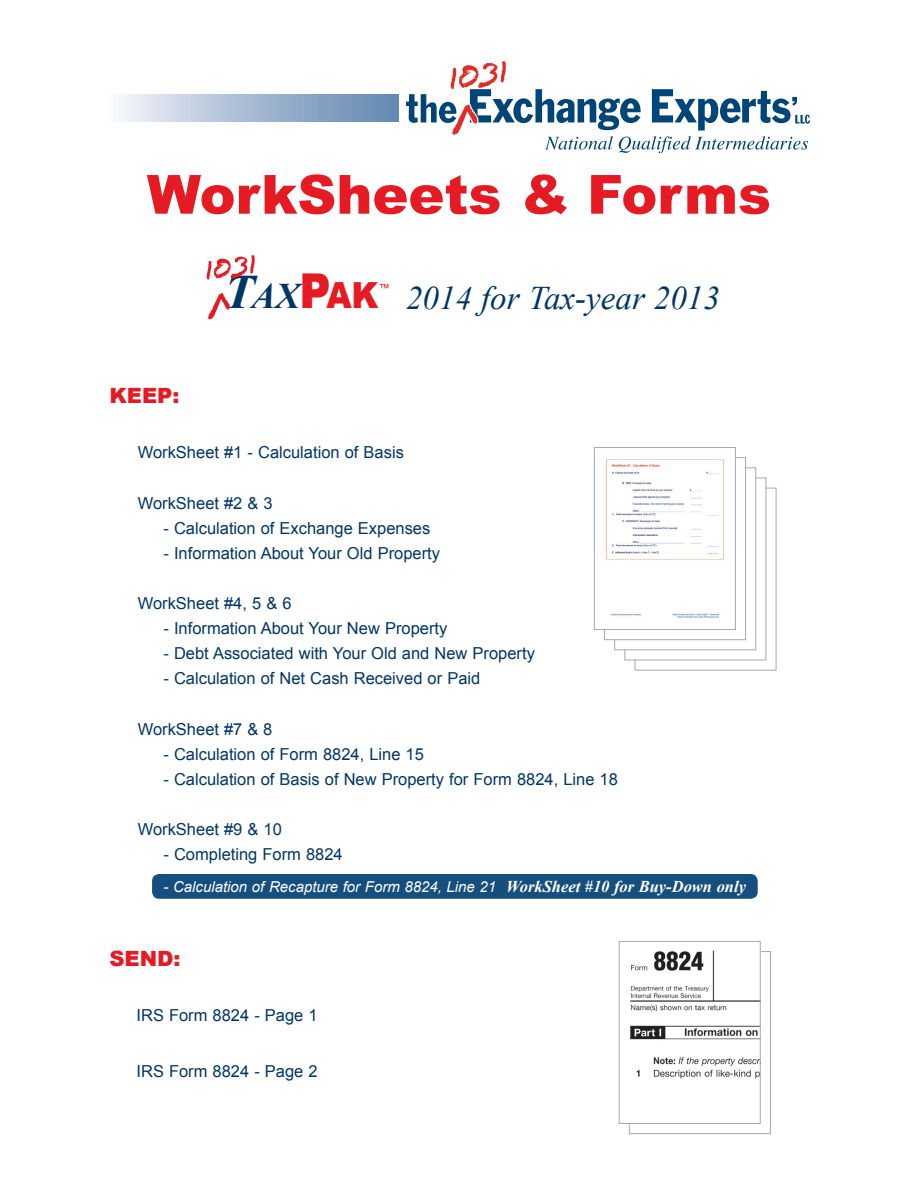
<style>
.page{position:relative;width:918px;height:1188px;background:#fff}
.page>*{position:absolute;margin:0;border:0;box-sizing:border-box;transform-origin:0 0}
.t1{font:900 54px "Arial";color:#e51a23}
.t2{font:italic 700 36px "Times New Roman";color:#003667}
.t3{font:italic 33px "Times New Roman";color:#003667}
.t4{font:900 21px "Arial";color:#e51a23}
.t5{font:16.5px "Arial";color:#003667}
.t6{font:italic 15px "Arial";color:#fff}
.t7{font:italic 11.25px "Arial";color:#e51a23}
.s1{font-size:48px}
.s2{font-family:"Arial";font-weight:900;font-style:normal;font-size:48px;color:#e51a23}
.s3{font-family:"Arial";font-weight:900;font-style:normal;color:#e51a23}
.s4{font-family:"Times New Roman";font-weight:700;font-size:16.5px}
</style>
<div class="page">
<svg style="left:406px;top:61px;width:404px;height:91px"></svg>
<div style="left:635px;top:488px;width:141px;height:183px;background:#fff;border:1px solid #a8a9ad"></div>
<div style="left:624px;top:478px;width:142px;height:182px;background:#fff;border:1px solid #a8a9ad"></div>
<div style="left:614px;top:467px;width:142px;height:183px;background:#fff;border:1px solid #a8a9ad"></div>
<div style="left:604px;top:457px;width:142px;height:183px;background:#fff;border:1px solid #a8a9ad"></div>
<img style="left:604px;top:457px;width:130px;height:171px">
<div style="left:594px;top:447px;width:142px;height:183px;border:1px solid #a8a9ad"></div>
<div style="left:152px;top:874px;width:606px;height:25px;background:#164f7e;border-radius:7px"></div>
<div style="left:629px;top:951px;width:142px;height:183px;background:#fff;border:1px solid #a8a9ad"></div>
<div style="left:619px;top:941px;width:141px;height:182px;background:#fff"></div>
<img style="left:630px;top:950px;width:129px;height:129px">
<div style="left:619px;top:941px;width:142px;height:183px;border:1px solid #a8a9ad"></div>
<div style="left:105px;top:95px;width:294px;height:27px;background:linear-gradient(to right,#f7f7fb,#5e83ae)"></div>
<svg style="left:207px;top:293px;width:23px;height:27px"></svg>
<svg style="left:206px;top:255px;width:49px;height:25px"></svg>
<p class="t1" style="left:147px;top:155px;width:626px">WorkSheets &amp; Forms</p>
<p class="t4" style="left:110px;top:380px;width:71px">KEEP:</p>
<p class="t2" style="left:225px;top:271px;width:156px"><span class="s1">T</span>ax<span class="s2">P</span><span class="s3">ak</span></p>
<p class="t7" style="left:379px;top:280px;width:13px">™</p>
<p class="t3" style="left:406px;top:276px;width:315px">2014 for Tax-year 2013</p>
<p class="t5" style="left:138px;top:442px;width:268px">WorkSheet #1 - Calculation of Basis</p>
<p class="t5" style="left:138px;top:492px;width:136px">WorkSheet #2 &amp; 3</p>
<p class="t5" style="left:164px;top:517px;width:268px">- Calculation of Exchange Expenses</p>
<p class="t5" style="left:164px;top:542px;width:278px">- Information About Your Old Property</p>
<p class="t5" style="left:138px;top:592px;width:155px">WorkSheet #4, 5 &amp; 6</p>
<p class="t5" style="left:164px;top:618px;width:285px">- Information About Your New Property</p>
<p class="t5" style="left:164px;top:643px;width:373px">- Debt Associated with Your Old and New Property</p>
<p class="t5" style="left:164px;top:668px;width:318px">- Calculation of Net Cash Received or Paid</p>
<p class="t5" style="left:138px;top:718px;width:136px">WorkSheet #7 &amp; 8</p>
<p class="t5" style="left:164px;top:743px;width:262px">- Calculation of Form 8824, Line 15</p>
<p class="t5" style="left:164px;top:768px;width:456px">- Calculation of Basis of New Property for Form 8824, Line 18</p>
<p class="t5" style="left:138px;top:818px;width:146px">WorkSheet #9 &amp; 10</p>
<p class="t5" style="left:164px;top:843px;width:181px">- Completing Form 8824</p>
<p class="t6" style="left:164px;top:877px;width:584px">- Calculation of Recapture for Form 8824, Line 21 <span class="s4">WorkSheet #10 for Buy-Down only</span></p>
<p class="t4" style="left:110px;top:943px;width:73px">SEND:</p>
<p class="t5" style="left:136px;top:1005px;width:183px">IRS Form 8824 - Page 1</p>
<p class="t5" style="left:136px;top:1060px;width:183px">IRS Form 8824 - Page 2</p>
</div>
